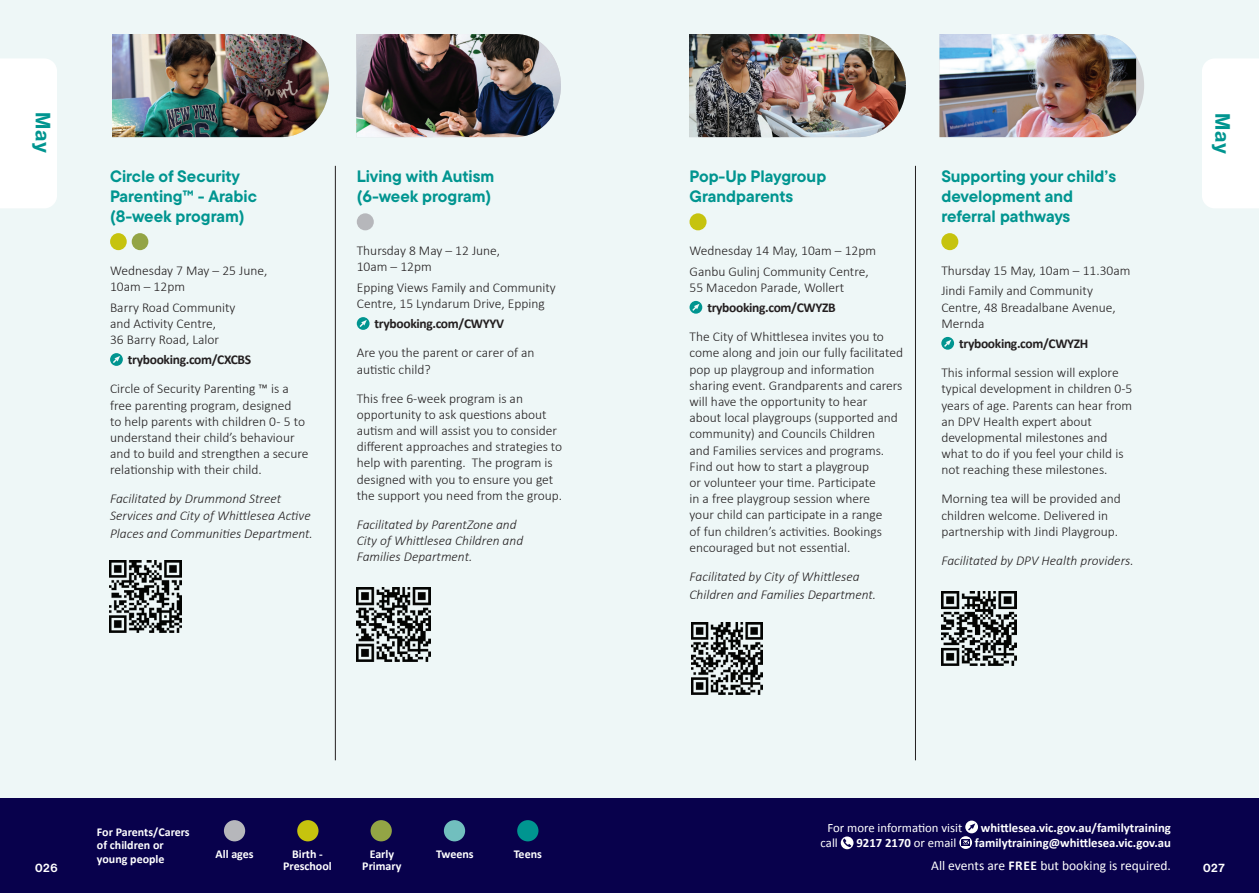
<style>
.page{position:relative;width:1259px;height:893px;background:#fff}
.page>*{position:absolute;margin:0;border:0;box-sizing:border-box;transform-origin:0 0}
.t1{font:19.5px "N Haas Grotesk TX Pro 75 Bd";letter-spacing:.025em;color:#009590}
.t2{font:700 16.5px/19.8px "TT Commons Pro";color:#009590}
.t3{font:300 13.5px/16.2px "Calibri";color:#231f20}
.t4{font:italic 300 13.5px/16.2px "Calibri";color:#231f20}
.t5{font:700 13.5px "Calibri";letter-spacing:-.025em;color:#231f20}
.t6{font:13.5px "Calibri";color:#fff}
.t7{font:700 12.75px "Calibri";color:#fff}
.t8{font:12.75px "Calibri";color:#fff}
.t9{font:700 12px/13.5px "Calibri";color:#fff;text-align:center}
.t10{font:12px "N Haas Grotesk DS Pro 65 Md";letter-spacing:.06em;color:#fff}
.s1{font-weight:400}
.s2{font-weight:700}
</style>
<div class="page">
<div style="left:0;top:798px;width:1259px;height:95px;background:#08014c"></div>
<div style="left:224px;top:820px;width:21px;height:21px;background:#b6b7bb;border-radius:50%"></div>
<div style="left:297px;top:820px;width:21px;height:21px;background:#c6c30e;border-radius:50%"></div>
<div style="left:370px;top:820px;width:22px;height:21px;background:#93a445;border-radius:50%"></div>
<div style="left:444px;top:820px;width:21px;height:21px;background:#71bfbe;border-radius:50%"></div>
<div style="left:517px;top:820px;width:21px;height:21px;background:#009590;border-radius:50%"></div>
<svg style="left:965px;top:821px;width:13px;height:12px"></svg>
<svg style="left:840px;top:836px;width:13px;height:13px"></svg>
<svg style="left:959px;top:836px;width:13px;height:13px"></svg>
<svg style="left:961px;top:839px;width:9px;height:7px"></svg>
<div style="left:0;top:0;width:1259px;height:797px;background:#eef7f7"></div>
<div style="left:110px;top:233px;width:17px;height:17px;background:#c6c30e;border-radius:50%"></div>
<div style="left:132px;top:233px;width:16px;height:17px;background:#93a445;border-radius:50%"></div>
<svg style="left:110px;top:353px;width:13px;height:13px"></svg>
<div style="left:357px;top:213px;width:17px;height:17px;background:#b6b7bb;border-radius:50%"></div>
<svg style="left:357px;top:317px;width:12px;height:13px"></svg>
<img style="left:356px;top:34px;width:205px;height:103px">
<img style="left:689px;top:34px;width:217px;height:103px">
<div style="left:689px;top:213px;width:17px;height:17px;background:#c6c30e;border-radius:50%"></div>
<svg style="left:689px;top:301px;width:13px;height:13px"></svg>
<div style="left:941px;top:233px;width:17px;height:17px;background:#c6c30e;border-radius:50%"></div>
<svg style="left:941px;top:337px;width:13px;height:13px"></svg>
<svg style="left:1136px;top:56px;width:8px;height:59px"></svg>
<img style="left:939px;top:34px;width:197px;height:103px">
<div style="left:1202px;top:59px;width:57px;height:149px;background:#fff"></div>
<div style="left:0;top:59px;width:57px;height:149px;background:#fff"></div>
<hr style="left:335px;top:166px;width:1px;height:594px;background:#231f20">
<hr style="left:915px;top:166px;width:1px;height:594px;background:#231f20">
<img style="left:356px;top:587px;width:74px;height:74px">
<img style="left:691px;top:623px;width:71px;height:71px">
<img style="left:941px;top:591px;width:75px;height:75px">
<img style="left:112px;top:34px;width:217px;height:103px">
<img style="left:110px;top:561px;width:71px;height:71px">
<h1 class="t1" style="left:55px;top:112px;width:42px;rotate:90deg">May</h1>
<h1 class="t1" style="left:1235px;top:113px;width:42px;rotate:90deg">May</h1>
<p class="t2" style="left:110px;top:166px;width:148px">Circle of Security<br>Parenting™ - Arabic (8-week program)</p>
<p class="t3" style="left:110px;top:262px;width:159px">Wednesday 7 May – 25 June,<br>10am – 12pm</p>
<p class="t3" style="left:110px;top:299px;width:127px">Barry Road Community and Activity Centre,<br>36 Barry Road, Lalor</p>
<p class="t5" style="left:128px;top:350px;width:125px">trybooking.com/CXCBS</p>
<p class="t3" style="left:110px;top:381px;width:200px">Circle of Security Parenting ™ is a free parenting program, designed<br>to help parents with children 0 - 5 to understand their child’s behaviour and to build and strengthen a secure relationship with their child.</p>
<p class="t4" style="left:110px;top:491px;width:202px">Facilitated by Drummond Street<br>Services and City of Whittlesea Active</p>
<p class="t4" style="left:110px;top:525px;width:204px">Places and Communities Department.</p>
<p class="t2" style="left:357px;top:166px;width:139px">Living with Autism (6-week program)</p>
<p class="t3" style="left:357px;top:242px;width:145px">Thursday 8 May – 12 June,<br>10am – 12pm</p>
<p class="t3" style="left:357px;top:279px;width:200px">Epping Views Family and Community<br>Centre, 15 Lyndarum Drive, Epping</p>
<p class="t5" style="left:375px;top:314px;width:131px">trybooking.com/CWYYV</p>
<p class="t3" style="left:357px;top:345px;width:179px">Are you the parent or carer of an autistic child?</p>
<p class="t3" style="left:357px;top:390px;width:207px">This free 6-week program is an opportunity to ask questions about autism and will assist you to consider different approaches and strategies to help with parenting. The program is designed with you to ensure you get the support you need from the group.</p>
<p class="t4" style="left:357px;top:516px;width:168px">Facilitated by ParentZone and<br>City of Whittlesea Children and<br>Families Department.</p>
<p class="t2" style="left:689px;top:166px;width:138px">Pop-Up Playgroup<br>Grandparents</p>
<p class="t3" style="left:689px;top:240px;width:188px;line-height:20.4px">Wednesday 14 May, 10am – 12pm<br>Ganbu Gulinj Community Centre,</p>
<p class="t3" style="left:689px;top:279px;width:156px">55 Macedon Parade, Wollert</p>
<p class="t5" style="left:707px;top:298px;width:130px">trybooking.com/CWYZB</p>
<p class="t3" style="left:689px;top:328px;width:215px">The City of Whittlesea invites you to come along and join our fully facilitated pop up playgroup and information sharing event. Grandparents and carers will have the opportunity to hear<br>about local playgroups (supported and community) and Councils Children<br>and Families services and programs.<br>Find out how to start a playgroup<br>or volunteer your time. Participate<br>in a free playgroup session where<br>your child can participate in a range<br>of fun children’s activities. Bookings encouraged but not essential.</p>
<p class="t4" style="left:689px;top:567px;width:188px;line-height:18px">Facilitated by City of Whittlesea<br>Children and Families Department.</p>
<p class="t2" style="left:941px;top:166px;width:176px">Supporting your child’s development and referral pathways</p>
<p class="t3" style="left:941px;top:260px;width:191px;line-height:20.4px">Thursday 15 May, 10am – 11.30am<br>Jindi Family and Community</p>
<p class="t3" style="left:941px;top:299px;width:176px">Centre, 48 Breadalbane Avenue,<br>Mernda</p>
<p class="t5" style="left:959px;top:334px;width:131px">trybooking.com/CWYZH</p>
<p class="t3" style="left:941px;top:364px;width:193px">This informal session will explore typical development in children 0-5 years of age. Parents can hear from an DPV Health expert about developmental milestones and what to do if you feel your child is not reaching these milestones.</p>
<p class="t3" style="left:941px;top:491px;width:181px">Morning tea will be provided and children welcome. Delivered in partnership with Jindi Playgroup.</p>
<p class="t4" style="left:941px;top:552px;width:194px">Facilitated by DPV Health providers.</p>
<p class="t8" style="left:827px;top:819px;width:136px">For more information visit</p>
<p class="t7" style="left:981px;top:819px;width:191px">whittlesea.vic.gov.au/familytraining</p>
<p class="t8" style="left:820px;top:834px;width:19px">call</p>
<p class="t7" style="left:856px;top:834px;width:101px">9217 2170 <span class="s1">or email</span></p>
<p class="t7" style="left:975px;top:834px;width:197px">familytraining@whittlesea.vic.gov.au</p>
<p class="t6" style="left:931px;top:856px;width:241px">All events are <span class="s2">FREE</span> but booking is required.</p>
<p class="t9" style="left:97px;top:825px;width:94px;text-align:left">For Parents/Carers of children or young people</p>
<p class="t9" style="left:215px;top:847px;width:40px">All ages</p>
<p class="t9" style="left:283px;top:848px;width:50px;line-height:12px">Birth -<br>Preschool</p>
<p class="t9" style="left:362px;top:848px;width:41px;line-height:12px">Early<br>Primary</p>
<p class="t9" style="left:436px;top:847px;width:39px">Tweens</p>
<p class="t9" style="left:514px;top:847px;width:30px">Teens</p>
<p class="t10" style="left:35px;top:860px;width:24px">026</p>
<p class="t10" style="left:1203px;top:860px;width:23px">027</p>
</div>
